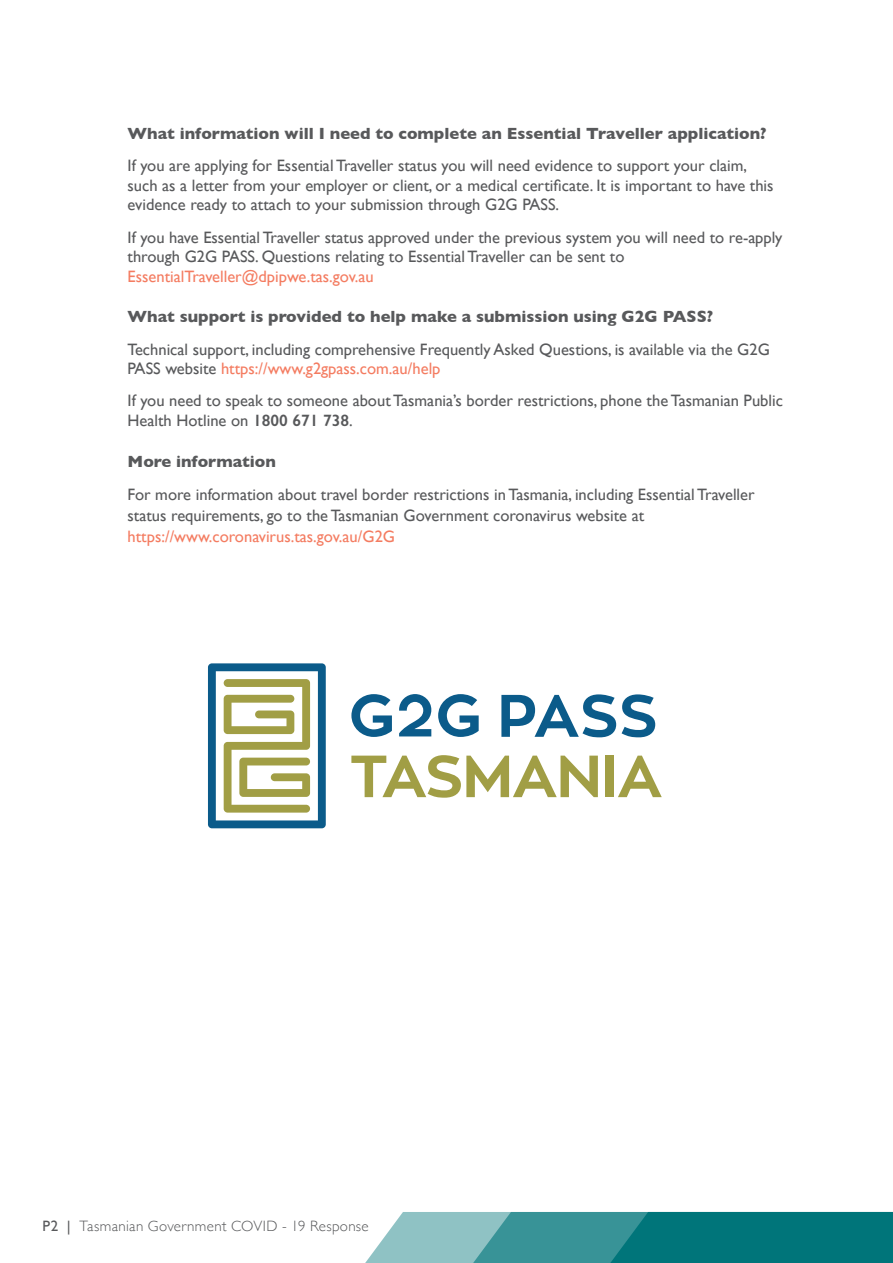
<style>
.page{position:relative;width:893px;height:1263px;background:#fff}
.page>*{position:absolute;margin:0;border:0;box-sizing:border-box;transform-origin:0 0}
.t1{font:16.5px/19.5px "Gill Sans";color:#58595b}
.t2{font:700 16.5px "Gill Sans";color:#58595b}
.t3{font:16.5px "Gill Sans";color:#f47c61}
.t4{font:300 15px "Gill Sans";letter-spacing:.02em;color:#58595b}
.s1{color:#f47c61}
.s2{font-weight:600}
.s3{font-weight:400}
</style>
<div class="page">
<svg style="left:365px;top:1212px;width:528px;height:51px;background:#369296"></svg>
<svg style="left:351px;top:694px;width:128px;height:43px"></svg>
<svg style="left:501px;top:694px;width:154px;height:43px"></svg>
<svg style="left:208px;top:663px;width:118px;height:165px"></svg>
<svg style="left:351px;top:755px;width:247px;height:43px"></svg>
<div style="left:605px;top:756px;width:9px;height:41px;background:#a19e45"></div>
<svg style="left:618px;top:756px;width:44px;height:41px"></svg>
<p class="t2" style="left:128px;top:120px;width:641px">What information will I need to complete an Essential Traveller application?</p>
<p class="t1" style="left:128px;top:156px;width:647px">If you are applying for Essential Traveller status you will need evidence to support your claim, such as a letter from your employer or client, or a medical certificate. It is important to have this evidence ready to attach to your submission through G2G PASS.</p>
<p class="t1" style="left:128px;top:227px;width:656px">If you have Essential Traveller status approved under the previous system you will need to re-apply through G2G PASS. Questions relating to Essential Traveller can be sent to</p>
<p class="t3" style="left:128px;top:266px;width:248px">EssentialTraveller@dpipwe.tas.gov.au</p>
<p class="t2" style="left:128px;top:304px;width:587px">What support is provided to help make a submission using G2G PASS?</p>
<p class="t1" style="left:128px;top:339px;width:644px">Technical support, including comprehensive Frequently Asked Questions, is available via the G2G<br>PASS website <span class="s1">https://www.g2gpass.com.au/help</span></p>
<p class="t1" style="left:128px;top:391px;width:657px">If you need to speak to someone about Tasmania’s border restrictions, phone the Tasmanian Public<br>Health Hotline on <span class="s2">1800 671 738</span>.</p>
<p class="t2" style="left:128px;top:448px;width:150px">More information</p>
<p class="t1" style="left:128px;top:484px;width:629px;line-height:21px">For more information about travel border restrictions in Tasmania, including Essential Traveller status requirements, go to the Tasmanian Government coronavirus website at</p>
<p class="t3" style="left:128px;top:527px;width:269px">https://www.coronavirus.tas.gov.au/G2G</p>
<p class="t4" style="left:43px;top:1214px;width:328px"><span class="s3">P2 |</span> Tasmanian Government COVID - 19 Response</p>
</div>
